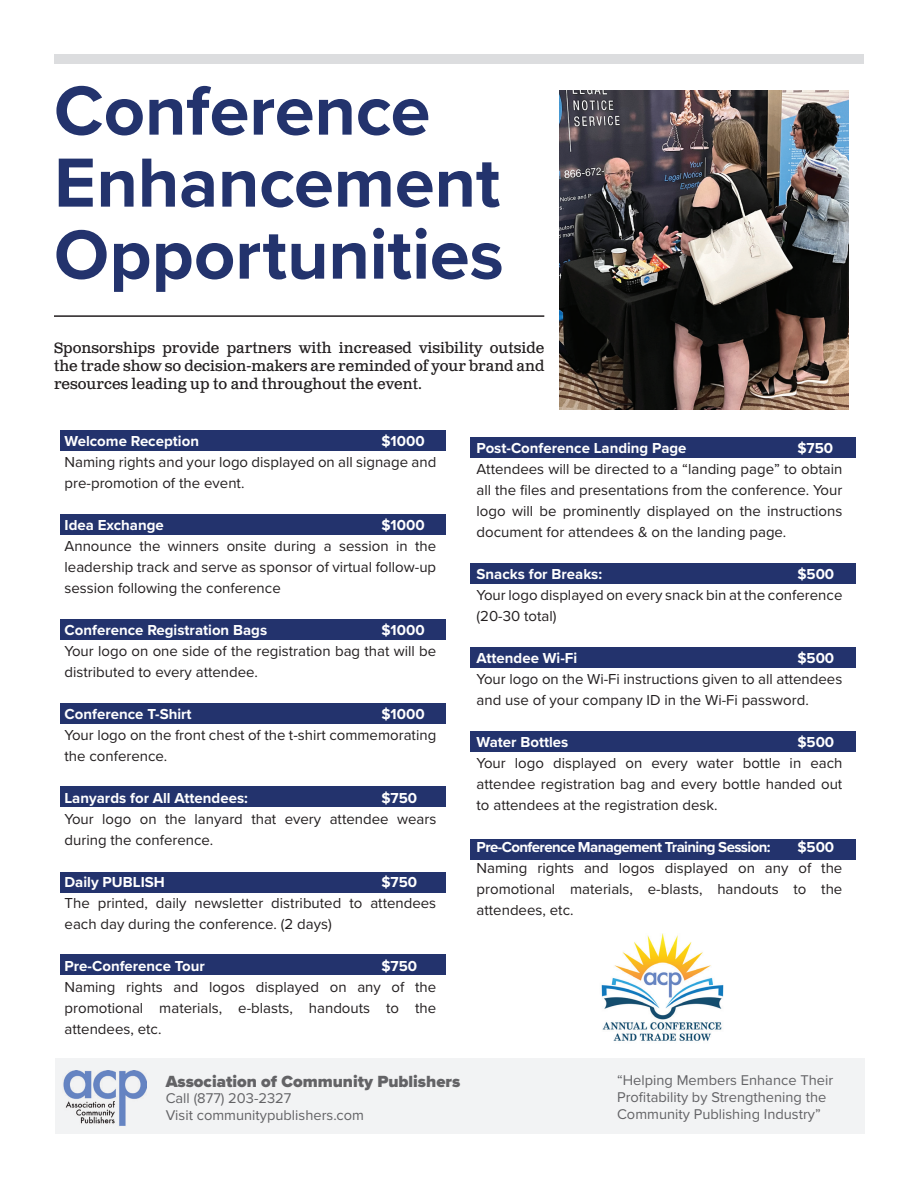
<style>
.page{position:relative;width:918px;height:1188px;background:#fff}
.page>*{position:absolute;margin:0;border:0;box-sizing:border-box;transform-origin:0 0}
.t1{font:700 72px/72px "Proxima Nova";letter-spacing:-.005em;color:#23336d}
.t2{font:900 16.8px "Proxima Nova";color:#636366}
.t3{font:15px/21px "Proxima Nova";color:#231f20}
.t4{font:700 15px "Proxima Nova";color:#fff}
.t5{font:15px/18px "Clarendon Text Pro";color:#231f20;text-align:justify}
.t6{font:700 15px "Proxima Nova";letter-spacing:-.04em;color:#fff}
.t7{font:14.7px/16.8px "Proxima Nova";color:#636366}
</style>
<div class="page">
<div style="left:470px;top:839px;width:386px;height:21px;background:#23336d"></div>
<div style="left:470px;top:731px;width:386px;height:20px;background:#23336d"></div>
<div style="left:470px;top:647px;width:386px;height:21px;background:#23336d"></div>
<div style="left:470px;top:564px;width:386px;height:20px;background:#23336d"></div>
<div style="left:470px;top:437px;width:386px;height:21px;background:#23336d"></div>
<div style="left:60px;top:954px;width:386px;height:21px;background:#23336d"></div>
<div style="left:60px;top:872px;width:386px;height:20px;background:#23336d"></div>
<div style="left:60px;top:787px;width:386px;height:20px;background:#23336d"></div>
<div style="left:60px;top:703px;width:386px;height:21px;background:#23336d"></div>
<div style="left:60px;top:619px;width:386px;height:21px;background:#23336d"></div>
<div style="left:60px;top:514px;width:386px;height:20px;background:#23336d"></div>
<div style="left:54px;top:54px;width:810px;height:9px;background:#dcdddf"></div>
<hr style="left:54px;top:315px;width:490px;height:2px;background:#231f20">
<img style="left:559px;top:91px;width:290px;height:319px">
<div style="left:56px;top:1059px;width:810px;height:75px;background:#f2f3f4"></div>
<img style="left:63px;top:1070px;width:83px;height:56px">
<div style="left:60px;top:430px;width:386px;height:20px;background:#23336d"></div>
<img style="left:601px;top:933px;width:123px;height:108px">
<h1 class="t1" style="left:54px;top:73px;width:451px">Conference<br>Enhancement<br>Opportunities</h1>
<p class="t5" style="left:54px;top:339px;width:492px">Sponsorships provide partners with increased visibility outside the trade show so decision-makers are reminded of your brand and resources leading up to and throughout the event.</p>
<p class="t4" style="left:381px;top:430px;width:45px">$1000</p>
<p class="t4" style="left:65px;top:430px;width:136px">Welcome Reception</p>
<p class="t3" style="left:65px;top:451px;width:373px">Naming rights and your logo displayed on all signage and pre-promotion of the event.</p>
<p class="t4" style="left:381px;top:514px;width:45px">$1000</p>
<p class="t4" style="left:65px;top:514px;width:101px">Idea Exchange</p>
<p class="t3" style="left:65px;top:535px;width:373px;text-align:justify">Announce the winners onsite during a session in the leadership track and serve as sponsor of virtual follow-up session following the conference</p>
<p class="t4" style="left:65px;top:619px;width:204px">Conference Registration Bags</p>
<p class="t3" style="left:65px;top:640px;width:373px">Your logo on one side of the registration bag that will be distributed to every attendee.</p>
<p class="t4" style="left:65px;top:703px;width:129px">Conference T-Shirt</p>
<p class="t3" style="left:65px;top:724px;width:373px">Your logo on the front chest of the t-shirt commemorating the conference.</p>
<p class="t4" style="left:65px;top:787px;width:185px">Lanyards for All Attendees:</p>
<p class="t3" style="left:65px;top:808px;width:373px">Your logo on the lanyard that every attendee wears during the conference.</p>
<p class="t4" style="left:65px;top:871px;width:102px">Daily PUBLISH</p>
<p class="t3" style="left:65px;top:892px;width:373px">The printed, daily newsletter distributed to attendees each day during the conference. (2 days)</p>
<p class="t4" style="left:65px;top:955px;width:142px">Pre-Conference Tour</p>
<p class="t3" style="left:65px;top:976px;width:373px;text-align:justify">Naming rights and logos displayed on any of the promotional materials, e-blasts, handouts to the attendees, etc.</p>
<p class="t4" style="left:381px;top:619px;width:45px">$1000</p>
<p class="t4" style="left:381px;top:703px;width:45px">$1000</p>
<p class="t4" style="left:381px;top:787px;width:37px">$750</p>
<p class="t4" style="left:381px;top:871px;width:37px">$750</p>
<p class="t4" style="left:381px;top:955px;width:37px">$750</p>
<p class="t2" style="left:166px;top:1068px;width:296px">Association of Community Publishers</p>
<p class="t7" style="left:166px;top:1089px;width:200px">Call (877) 203-2327<br>Visit communitypublishers.com</p>
<p class="t4" style="left:797px;top:437px;width:37px">$750</p>
<p class="t4" style="left:477px;top:437px;width:211px">Post-Conference Landing Page</p>
<p class="t3" style="left:477px;top:458px;width:367px;text-align:justify">Attendees will be directed to a “landing page” to obtain all the files and presentations from the conference. Your logo will be prominently displayed on the instructions document for attendees &amp; on the landing page.</p>
<p class="t4" style="left:477px;top:563px;width:127px">Snacks for Breaks:</p>
<p class="t3" style="left:477px;top:584px;width:367px">Your logo displayed on every snack bin at the conference (20-30 total)</p>
<p class="t4" style="left:477px;top:647px;width:102px">Attendee Wi-Fi</p>
<p class="t3" style="left:477px;top:668px;width:367px">Your logo on the Wi-Fi instructions given to all attendees and use of your company ID in the Wi-Fi password.</p>
<p class="t4" style="left:477px;top:731px;width:93px">Water Bottles</p>
<p class="t3" style="left:477px;top:752px;width:367px;text-align:justify">Your logo displayed on every water bottle in each attendee registration bag and every bottle handed out to attendees at the registration desk.</p>
<p class="t6" style="left:477px;top:836px;width:295px">Pre-Conference Management Training Session:</p>
<p class="t3" style="left:477px;top:857px;width:367px;text-align:justify">Naming rights and logos displayed on any of the promotional materials, e-blasts, handouts to the attendees, etc.</p>
<p class="t4" style="left:797px;top:563px;width:38px">$500</p>
<p class="t4" style="left:797px;top:647px;width:38px">$500</p>
<p class="t4" style="left:797px;top:731px;width:38px">$500</p>
<p class="t4" style="left:797px;top:836px;width:38px">$500</p>
<p class="t7" style="left:617px;top:1071px;width:218px">“Helping Members Enhance Their<br>Profitability by Strengthening the<br>Community Publishing Industry”</p>
</div>
